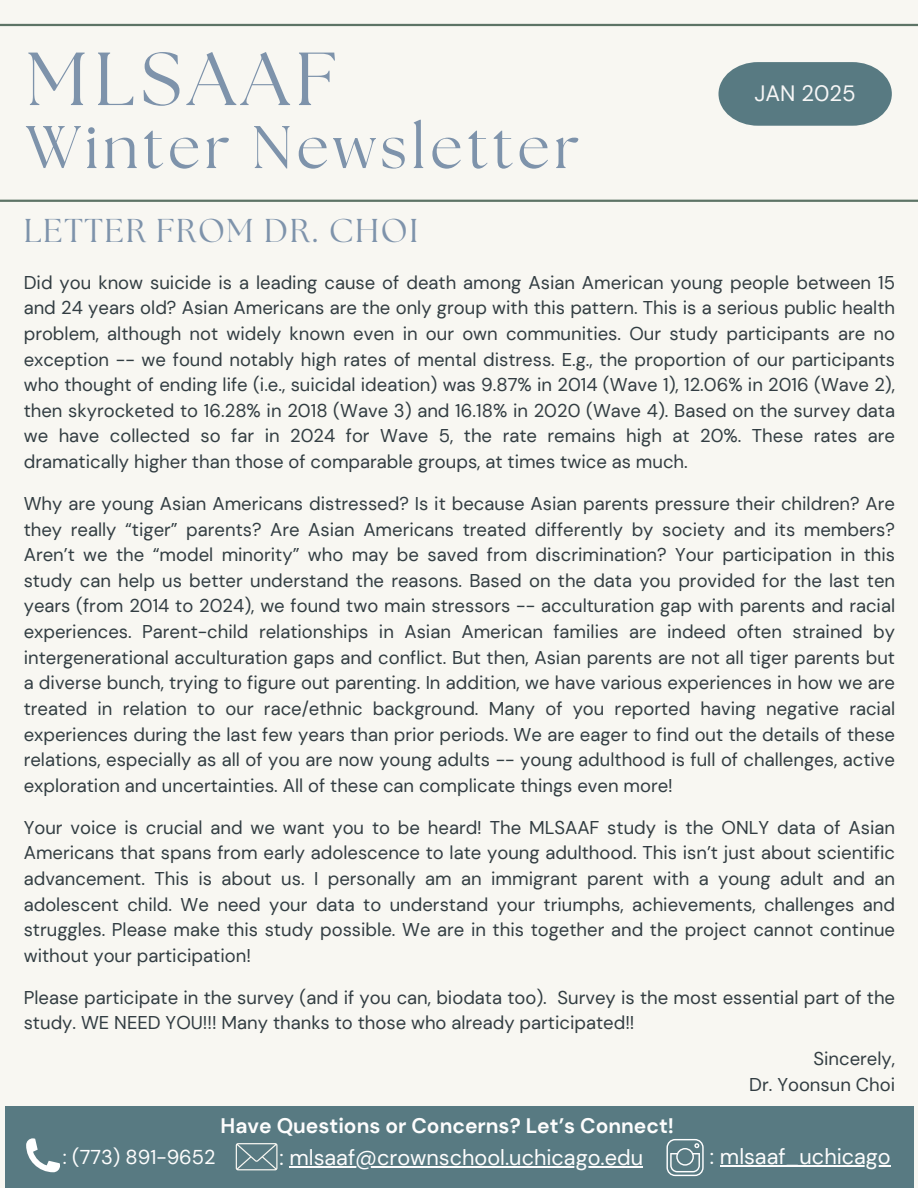
<style>
.page{position:relative;width:918px;height:1188px;background:#f8f7f2}
.page>*{position:absolute;margin:0;border:0;box-sizing:border-box;transform-origin:0 0}
.t1{font:75px "The Seasons";letter-spacing:.075em;color:#7e93ab}
.t2{font:60px "The Seasons";letter-spacing:.075em;color:#7e93ab}
.t3{font:33px "The Seasons";letter-spacing:.05em;color:#7e93ab}
.t4{font:22.2px "DM Sans";color:#f6f6f6}
.t5{font:21.75px "DM Sans";color:#fdfdfd}
.t6{font:700 21px "DM Sans";color:#fdfdfd}
.t7{font:19.95px "DM Sans";color:#fdfdfd}
.t8{font:18.45px/25.7px "DM Sans";color:#323d42;text-align:justify}
</style>
<div class="page">
<hr style="left:0;top:200px;width:918px;height:2px;background:#5d7466">
<hr style="left:0;top:24px;width:918px;height:2px;background:#5d7466">
<svg style="left:718px;top:62px;width:174px;height:64px;background:#69878e"></svg>
<div style="left:5px;top:1107px;width:908px;height:81px;background:#587a82"></div>
<svg style="left:26px;top:1138px;width:34px;height:34px"></svg>
<svg style="left:236px;top:1143px;width:41px;height:27px"></svg>
<hr style="left:290px;top:1167px;width:353px;height:1px;background:#fdfdfd">
<svg style="left:666px;top:1139px;width:38px;height:37px"></svg>
<hr style="left:720px;top:1166px;width:171px;height:1px;background:#fdfdfd">
<p class="t1" style="left:26px;top:45px;width:312px">MLSAAF</p>
<p class="t2" style="left:26px;top:120px;width:555px">Winter Newsletter</p>
<p class="t3" style="left:24px;top:216px;width:396px">LETTER FROM DR. CHOI</p>
<p class="t4" style="left:755px;top:79px;width:103px">JAN 2025</p>
<p class="t8" style="left:24px;top:270px;width:873px">Did you know suicide is a leading cause of death among Asian American young people between 15 and 24 years old? Asian Americans are the only group with this pattern. This is a serious public health problem, although not widely known even in our own communities. Our study participants are no exception -- we found notably high rates of mental distress. E.g., the proportion of our participants who thought of ending life (i.e., suicidal ideation) was 9.87% in 2014 (Wave 1), 12.06% in 2016 (Wave 2), then skyrocketed to 16.28% in 2018 (Wave 3) and 16.18% in 2020 (Wave 4). Based on the survey data we have collected so far in 2024 for Wave 5, the rate remains high at 20%. These rates are dramatically higher than those of comparable groups, at times twice as much.</p>
<p class="t8" style="left:24px;top:491px;width:873px">Why are young Asian Americans distressed? Is it because Asian parents pressure their children? Are they really “tiger” parents? Are Asian Americans treated differently by society and its members?<br>Aren’t we the “model minority” who may be saved from discrimination? Your participation in this study can help us better understand the reasons. Based on the data you provided for the last ten years (from 2014 to 2024), we found two main stressors -- acculturation gap with parents and racial experiences. Parent-child relationships in Asian American families are indeed often strained by intergenerational acculturation gaps and conflict. But then, Asian parents are not all tiger parents but a diverse bunch, trying to figure out parenting. In addition, we have various experiences in how we are treated in relation to our race/ethnic background. Many of you reported having negative racial experiences during the last few years than prior periods. We are eager to find out the details of these relations, especially as all of you are now young adults -- young adulthood is full of challenges, active exploration and uncertainties. All of these can complicate things even more!</p>
<p class="t8" style="left:24px;top:815px;width:873px">Your voice is crucial and we want you to be heard! The MLSAAF study is the ONLY data of Asian Americans that spans from early adolescence to late young adulthood. This isn’t just about scientific advancement. This is about us. I personally am an immigrant parent with a young adult and an adolescent child. We need your data to understand your triumphs, achievements, challenges and struggles. Please make this study possible. We are in this together and the project cannot continue without your participation!</p>
<h4 class="t8" style="left:24px;top:985px;width:873px">Please participate in the survey (and if you can, biodata too). Survey is the most essential part of the study. WE NEED YOU!!! Many thanks to those who already participated!!</h4>
<p class="t8" style="left:813px;top:1046px;width:83px">Sincerely,</p>
<h5 class="t8" style="left:749px;top:1071px;width:147px">Dr. Yoonsun Choi</h5>
<p class="t6" style="left:221px;top:1112px;width:455px">Have Questions or Concerns? Let’s Connect!</p>
<h1 class="t7" style="left:63px;top:1144px;width:154px">: (773) 891-9652</h1>
<h3 class="t5" style="left:279px;top:1144px;width:365px">: mlsaaf@crownschool.uchicago.edu</h3>
<h2 class="t5" style="left:710px;top:1143px;width:182px">: mlsaaf_uchicago</h2>
</div>
